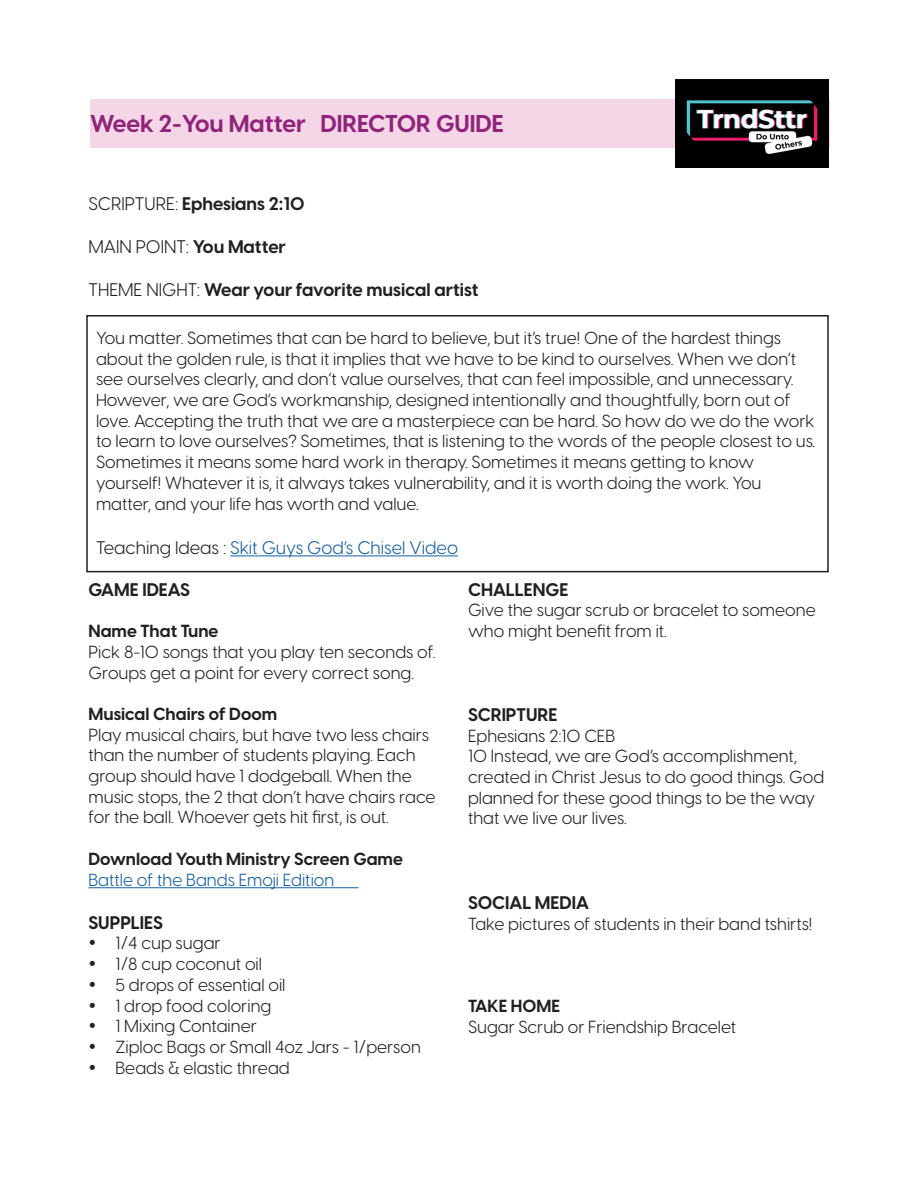
<style>
.page{position:relative;width:918px;height:1188px;background:#fff}
.page>*{position:absolute;margin:0;border:0;box-sizing:border-box;transform-origin:0 0}
.t1{font:700 24px "Visby CF";color:#8f257a}
.t2{font:700 18px "Visby CF";color:#231f20}
.t3{font:18px "Visby CF";color:#175d9e}
.t4{font:18px "Visby CF";color:#231f20}
.t5{font:17.25px/20.7px "Visby CF";color:#231f20}
.t6{font:700 17.25px "Visby CF";color:#231f20}
.t7{font:17.25px "Visby CF";color:#175d9e}
.s1{font-weight:400}
.s2{font-weight:700}
.s3{color:#231f20}
</style>
<div class="page">
<div style="left:90px;top:99px;width:740px;height:49px;background:#f4d6e7"></div>
<img style="left:676px;top:80px;width:153px;height:87px">
<div style="left:86px;top:315px;width:743px;height:257px;border:2px solid #231f20"></div>
<hr style="left:230px;top:555px;width:228px;height:1px;background:#175d9e">
<hr style="left:88px;top:887px;width:270px;height:1px;background:#175d9e">
<p class="t1" style="left:90px;top:105px;width:415px">Week 2-You Matter DIRECTOR GUIDE</p>
<p class="t2" style="left:88px;top:190px;width:218px"><span class="s1">SCRIPTURE:</span> Ephesians 2:10</p>
<p class="t4" style="left:88px;top:233px;width:199px">MAIN POINT: <span class="s2">You Matter</span></p>
<p class="t2" style="left:88px;top:276px;width:391px"><span class="s1">THEME NIGHT:</span> Wear your favorite musical artist</p>
<p class="t5" style="left:96px;top:326px;width:687px">You matter. Sometimes that can be hard to believe, but it’s true! One of the hardest things</p>
<p class="t5" style="left:96px;top:347px;width:721px">about the golden rule, is that it implies that we have to be kind to ourselves. When we don’t see ourselves clearly, and don’t value ourselves, that can feel impossible, and unnecessary.<br>However, we are God’s workmanship, designed intentionally and thoughtfully, born out of love. Accepting the truth that we are a masterpiece can be hard. So how do we do the work to learn to love ourselves? Sometimes, that is listening to the words of the people closest to us.</p>
<p class="t5" style="left:96px;top:450px;width:660px">Sometimes it means some hard work in therapy. Sometimes it means getting to know</p>
<p class="t5" style="left:96px;top:471px;width:667px">yourself! Whatever it is, it always takes vulnerability, and it is worth doing the work. You</p>
<p class="t5" style="left:96px;top:493px;width:324px">matter, and your life has worth and value.</p>
<p class="t3" style="left:96px;top:534px;width:364px"><span class="s3">Teaching Ideas :</span> Skit Guys God’s Chisel Video</p>
<p class="t2" style="left:88px;top:576px;width:103px">GAME IDEAS</p>
<p class="t6" style="left:88px;top:618px;width:131px">Name That Tune</p>
<p class="t5" style="left:88px;top:640px;width:349px">Pick 8-10 songs that you play ten seconds of.</p>
<p class="t5" style="left:88px;top:661px;width:327px">Groups get a point for every correct song.</p>
<p class="t6" style="left:88px;top:701px;width:190px">Musical Chairs of Doom</p>
<p class="t5" style="left:88px;top:723px;width:342px">Play musical chairs, but have two less chairs</p>
<p class="t5" style="left:88px;top:744px;width:329px">than the number of students playing. Each</p>
<p class="t5" style="left:88px;top:764px;width:325px">group should have 1 dodgeball. When the</p>
<p class="t5" style="left:88px;top:785px;width:349px">music stops, the 2 that don’t have chairs race</p>
<p class="t5" style="left:88px;top:806px;width:302px">for the ball. Whoever gets hit first, is out.</p>
<p class="t6" style="left:88px;top:845px;width:316px">Download Youth Ministry Screen Game</p>
<p class="t7" style="left:88px;top:867px;width:247px">Battle of the Bands Emoji Edition</p>
<p class="t2" style="left:88px;top:909px;width:76px">SUPPLIES</p>
<p class="t5" style="left:88px;top:932px;width:134px">• 1/4 cup sugar</p>
<p class="t5" style="left:88px;top:952px;width:175px">• 1/8 cup coconut oil</p>
<p class="t5" style="left:88px;top:973px;width:199px">• 5 drops of essential oil</p>
<p class="t5" style="left:88px;top:994px;width:184px">• 1 drop food coloring</p>
<p class="t5" style="left:88px;top:1015px;width:170px">• 1 Mixing Container</p>
<p class="t5" style="left:88px;top:1035px;width:334px">• Ziploc Bags or Small 4oz Jars - 1/person</p>
<p class="t5" style="left:88px;top:1056px;width:203px">• Beads &amp; elastic thread</p>
<p class="t2" style="left:468px;top:576px;width:102px">CHALLENGE</p>
<p class="t5" style="left:468px;top:599px;width:349px">Give the sugar scrub or bracelet to someone</p>
<p class="t5" style="left:468px;top:619px;width:200px">who might benefit from it.</p>
<p class="t2" style="left:468px;top:701px;width:91px">SCRIPTURE</p>
<p class="t5" style="left:468px;top:724px;width:149px">Ephesians 2:10 CEB</p>
<p class="t5" style="left:468px;top:745px;width:331px">10 Instead, we are God’s accomplishment,</p>
<p class="t5" style="left:468px;top:765px;width:358px">created in Christ Jesus to do good things. God</p>
<p class="t5" style="left:468px;top:786px;width:348px">planned for these good things to be the way</p>
<p class="t5" style="left:468px;top:807px;width:160px">that we live our lives.</p>
<p class="t2" style="left:468px;top:889px;width:122px">SOCIAL MEDIA</p>
<p class="t5" style="left:468px;top:912px;width:346px">Take pictures of students in their band tshirts!</p>
<p class="t6" style="left:468px;top:993px;width:93px">TAKE HOME</p>
<p class="t5" style="left:468px;top:1015px;width:270px">Sugar Scrub or Friendship Bracelet</p>
</div>
